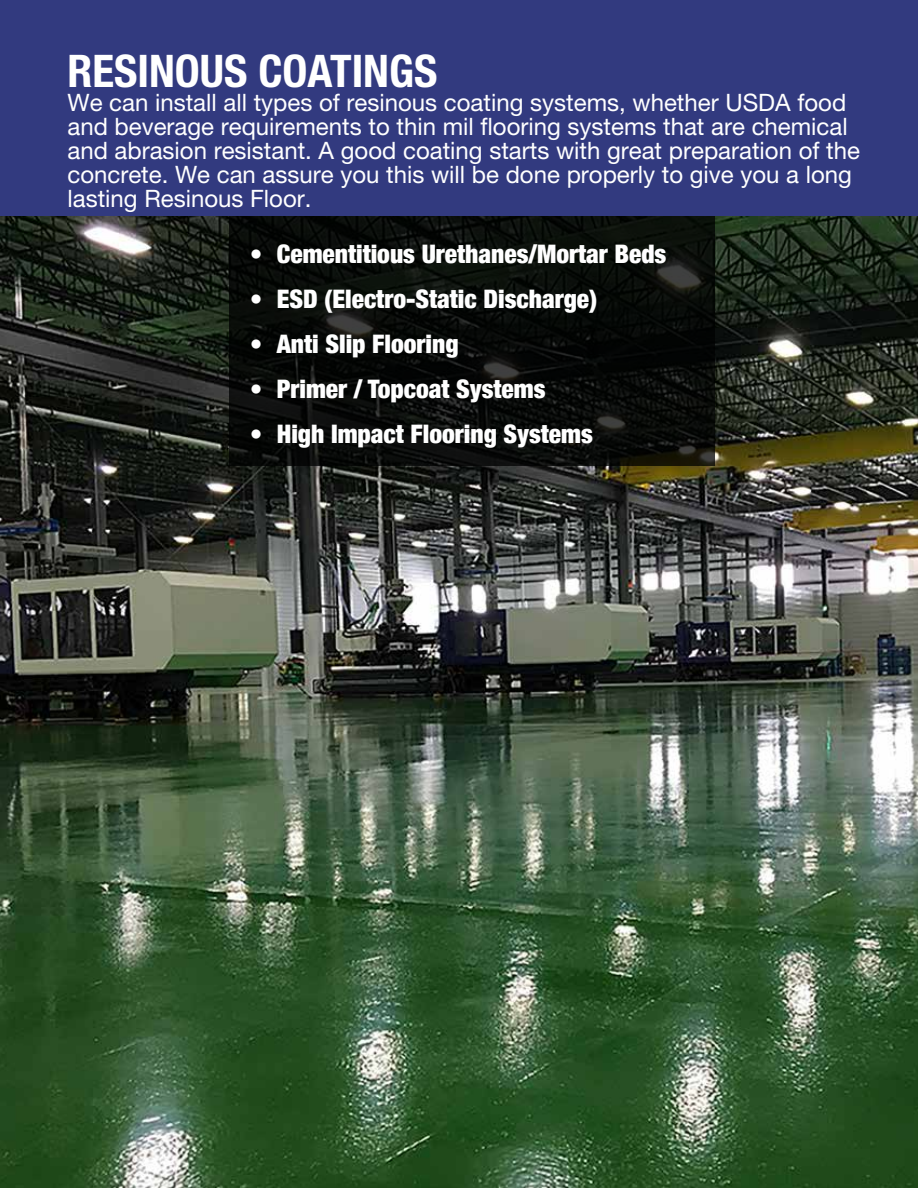
<style>
.page{position:relative;width:918px;height:1188px;background:#fff}
.page>*{position:absolute;margin:0;border:0;box-sizing:border-box;transform-origin:0 0}
.t1{font:700 condensed 45px "Helvetica Neue";color:#fff}
.t2{font:900 condensed 25.5px "Helvetica Neue";color:#fff}
.t3{font:24px/24px "Helvetica Neue";color:#fff}
</style>
<div class="page">
<img style="left:0;top:215px;width:918px;height:973px">
<svg style="left:230px;top:215px;width:486px;height:250px;background:#0a0c0a"></svg>
<div style="left:0;top:0;width:918px;height:215px;background:#323a7f"></div>
<h1 class="t1" style="left:68px;top:33px;width:371px">RESINOUS COATINGS</h1>
<p class="t3" style="left:68px;top:90px;width:794px">We can install all types of resinous coating systems, whether USDA food and beverage requirements to thin mil flooring systems that are chemical and abrasion resistant. A good coating starts with great preparation of the concrete. We can assure you this will be done properly to give you a long lasting Resinous Floor.</p>
<p class="t2" style="left:250px;top:233px;width:418px">• Cementitious Urethanes/Mortar Beds</p>
<p class="t2" style="left:250px;top:278px;width:349px">• ESD (Electro-Static Discharge)</p>
<p class="t2" style="left:250px;top:323px;width:210px">• Anti Slip Flooring</p>
<p class="t2" style="left:250px;top:368px;width:297px">• Primer / Topcoat Systems</p>
<p class="t2" style="left:250px;top:413px;width:345px">• High Impact Flooring Systems</p>
</div>
